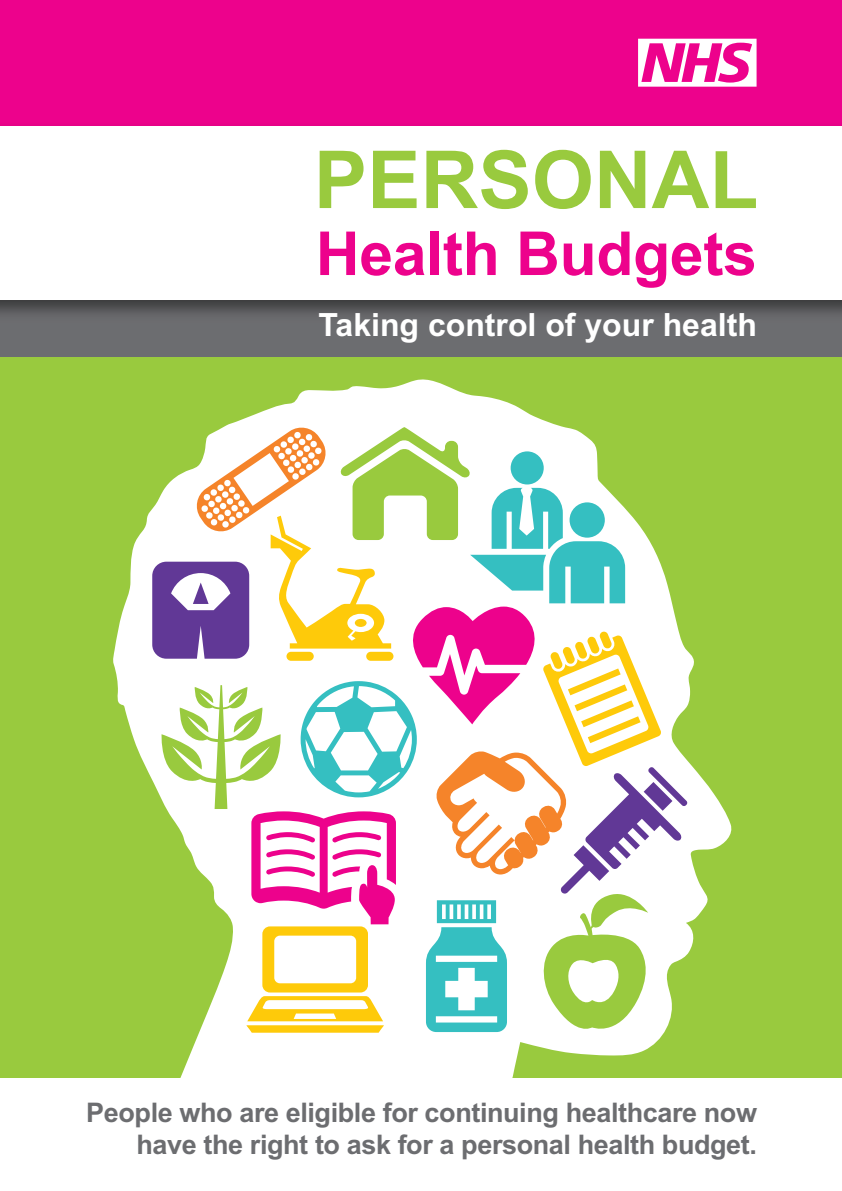
<style>
.page{position:relative;width:842px;height:1191px;background:#fff}
.page>*{position:absolute;margin:0;border:0;box-sizing:border-box;transform-origin:0 0}
.t1{font:700 80px "Arial";color:#99ca3e}
.t2{font:700 60.6px "Arial";letter-spacing:-.005em;color:#ed028c}
.t3{font:700 32px "Arial";color:#fff}
.t4{font:700 27px/32px "Arial";letter-spacing:-.015em;color:#6c6d70;text-align:right}
</style>
<div class="page">
<div style="left:0;top:347px;width:842px;height:730px;background:#99ca3e"></div>
<svg style="left:113px;top:549px;width:618px;height:300px"></svg>
<svg style="left:133px;top:379px;width:578px;height:698px"></svg>
<svg style="left:152px;top:425px;width:535px;height:612px;background:#dad9c2"></svg>
<svg style="left:0;top:300px;width:842px;height:56px;background:#646467"></svg>
<div style="left:0;top:0;width:842px;height:275px;background:#ed028c"></div>
<img style="left:0;top:123px;width:842px;height:4px">
<div style="left:0;top:127px;width:842px;height:173px;background:#fff"></div>
<svg style="left:638px;top:39px;width:118px;height:48px"></svg>
<h1 class="t1" style="left:314px;top:151px;width:446px">PERSONAL</h1>
<h2 class="t2" style="left:316px;top:232px;width:443px">Health Budgets</h2>
<p class="t3" style="left:318px;top:313px;width:440px">Taking control of your health</p>
<p class="t4" style="left:86px;top:1099px;width:672px">People who are eligible for continuing healthcare now have the right to ask for a personal health budget.</p>
</div>
